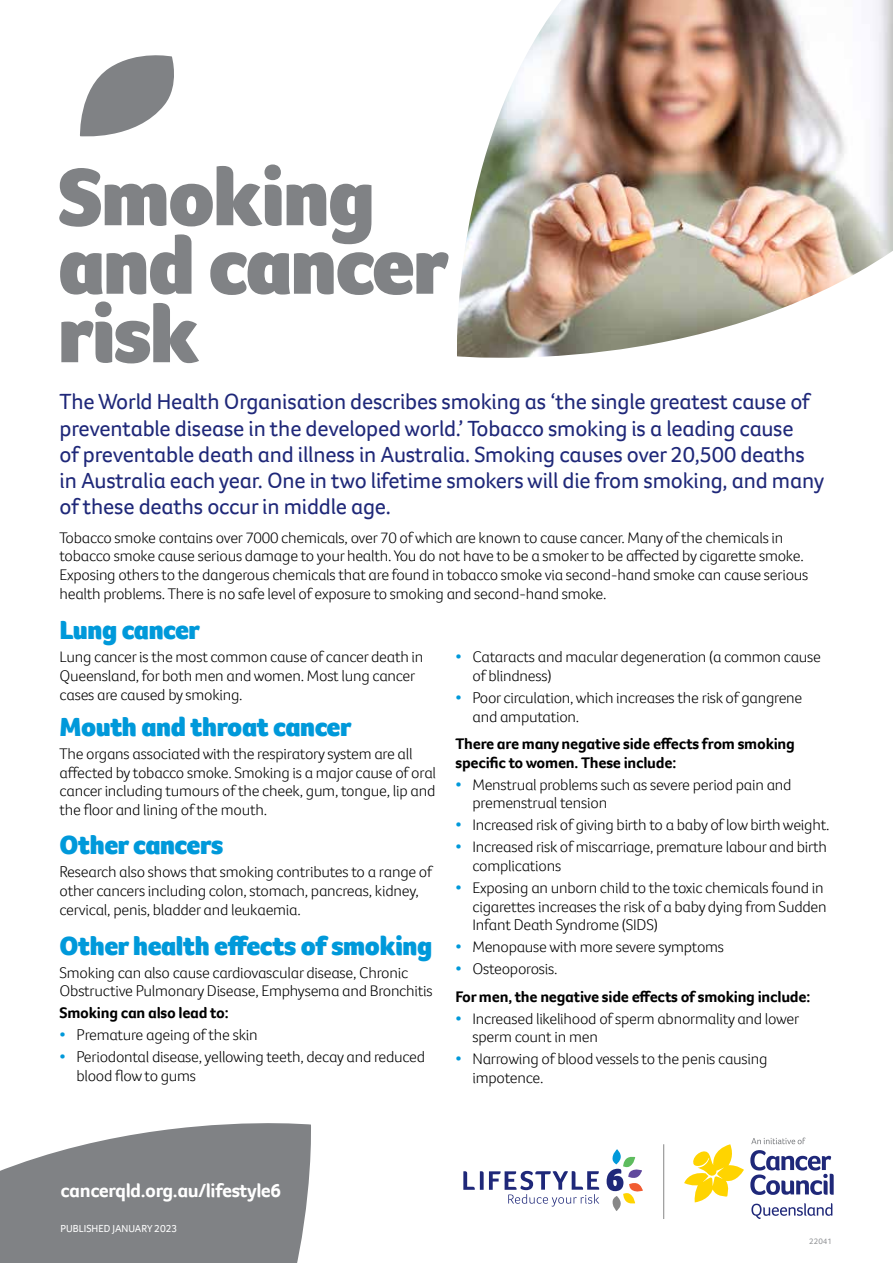
<style>
.page{position:relative;width:893px;height:1263px;background:#fff}
.page>*{position:absolute;margin:0;border:0;box-sizing:border-box;transform-origin:0 0}
.t1{font:900 83.55px/68.6px "Foco CC";letter-spacing:-.02em;color:#808285}
.t2{font:900 27px "Foco CC";letter-spacing:-.015em;color:#0099da}
.t3{font:22.5px/26.2px "Foco CC";letter-spacing:-.01em;color:#1f2879}
.t4{font:700 19.5px "Foco CC";letter-spacing:-.02em;color:#fff}
.t5{font:300 15.75px/18.8px "Foco CC";letter-spacing:-.015em;color:#000}
.t6{font:700 15.75px/18.8px "Foco CC";letter-spacing:-.015em;color:#000}
.t7{font:10.5px "Foco CC";color:#fff}
.t8{font:8.25px "Foco CC";color:#939598}
.s1{font-weight:700;color:#0099da}
.s2{color:#0099da}
.s3{font-weight:300}
</style>
<div class="page">
<img style="left:457px;top:0;width:436px;height:358px">
<svg style="left:0;top:1123px;width:311px;height:140px;background:#8e8f92"></svg>
<svg style="left:463px;top:1171px;width:136px;height:35px"></svg>
<svg style="left:684px;top:1144px;width:60px;height:58px"></svg>
<svg style="left:750px;top:1150px;width:84px;height:45px"></svg>
<svg style="left:751px;top:1203px;width:81px;height:16px"></svg>
<hr style="left:663px;top:1144px;width:1px;height:75px;background:#878787">
<svg style="left:607px;top:1149px;width:36px;height:62px"></svg>
<svg style="left:751px;top:1137px;width:54px;height:7px"></svg>
<svg style="left:80px;top:55px;width:94px;height:82px"></svg>
<h1 class="t1" style="left:58px;top:162px;width:392px">Smoking and cancer risk</h1>
<p class="t3" style="left:60px;top:388px;width:766px">The World Health Organisation describes smoking as ‘the single greatest cause of preventable disease in the developed world.’ Tobacco smoking is a leading cause<br>of preventable death and illness in Australia. Smoking causes over 20,500 deaths in Australia each year. One in two lifetime smokers will die from smoking, and many of these deaths occur in middle age.</p>
<p class="t5" style="left:60px;top:528px;width:750px">Tobacco smoke contains over 7000 chemicals, over 70 of which are known to cause cancer. Many of the chemicals in tobacco smoke cause serious damage to your health. You do not have to be a smoker to be affected by cigarette smoke.<br>Exposing others to the dangerous chemicals that are found in tobacco smoke via second-hand smoke can cause serious health problems. There is no safe level of exposure to smoking and second-hand smoke.</p>
<h2 class="t2" style="left:60px;top:612px;width:142px">Lung cancer</h2>
<p class="t5" style="left:60px;top:647px;width:365px">Lung cancer is the most common cause of cancer death in<br>Queensland, for both men and women. Most lung cancer cases are caused by smoking.</p>
<h2 class="t2" style="left:60px;top:709px;width:294px">Mouth and throat cancer</h2>
<p class="t5" style="left:60px;top:744px;width:378px">The organs associated with the respiratory system are all affected by tobacco smoke. Smoking is a major cause of oral cancer including tumours of the cheek, gum, tongue, lip and the floor and lining of the mouth.</p>
<h2 class="t2" style="left:60px;top:827px;width:165px">Other cancers</h2>
<p class="t5" style="left:60px;top:862px;width:374px">Research also shows that smoking contributes to a range of other cancers including colon, stomach, pancreas, kidney, cervical, penis, bladder and leukaemia.</p>
<h2 class="t2" style="left:60px;top:928px;width:374px">Other health effects of smoking</h2>
<p class="t5" style="left:60px;top:963px;width:375px">Smoking can also cause cardiovascular disease, Chronic<br>Obstructive Pulmonary Disease, Emphysema and Bronchitis</p>
<p class="t6" style="left:60px;top:1003px;width:171px">Smoking can also lead to:</p>
<p class="t5" style="left:60px;top:1025px;width:200px"><span class="s1">•</span> Premature ageing of the skin</p>
<p class="t5" style="left:77px;top:1047px;width:350px;text-indent:-17px"><span class="s1">•</span> Periodontal disease, yellowing teeth, decay and reduced blood flow to gums</p>
<p class="t5" style="left:472px;top:647px;width:350px;text-indent:-17px"><span class="s1">•</span> Cataracts and macular degeneration (a common cause of blindness)</p>
<p class="t5" style="left:472px;top:688px;width:331px;text-indent:-17px"><span class="s1">•</span> Poor circulation, which increases the risk of gangrene and amputation.</p>
<p class="t6" style="left:455px;top:734px;width:341px">There are many negative side effects from smoking specific to women. These include:</p>
<p class="t5" style="left:472px;top:775px;width:321px;text-indent:-17px"><span class="s1">•</span> Menstrual problems such as severe period pain and premenstrual tension</p>
<p class="t5" style="left:455px;top:815px;width:375px"><span class="s1">•</span> Increased risk of giving birth to a baby of low birth weight.</p>
<p class="t5" style="left:472px;top:837px;width:356px;text-indent:-17px"><span class="s1">•</span> Increased risk of miscarriage, premature labour and birth complications</p>
<p class="t5" style="left:472px;top:878px;width:356px;text-indent:-17px"><span class="s1">•</span> Exposing an unborn child to the toxic chemicals found in cigarettes increases the risk of a baby dying from Sudden<br>Infant Death Syndrome (SIDS)</p>
<p class="t5" style="left:455px;top:937px;width:270px"><span class="s1">•</span> Menopause with more severe symptoms</p>
<p class="t6" style="left:455px;top:955px;width:356px;line-height:27.3px"><span class="s2">•</span> <span class="s3">Osteoporosis.<br></span>For men, the negative side effects of smoking include:</p>
<p class="t5" style="left:472px;top:1009px;width:328px;text-indent:-17px"><span class="s1">•</span> Increased likelihood of sperm abnormality and lower sperm count in men</p>
<p class="t5" style="left:472px;top:1049px;width:296px;text-indent:-17px"><span class="s1">•</span> Narrowing of blood vessels to the penis causing impotence.</p>
<p class="t4" style="left:60px;top:1177px;width:222px">cancerqld.org.au/lifestyle6</p>
<p class="t7" style="left:60px;top:1221px;width:118px">PUBLISHED JANUARY 2023</p>
<p class="t8" style="left:809px;top:1236px;width:24px">22041</p>
</div>
